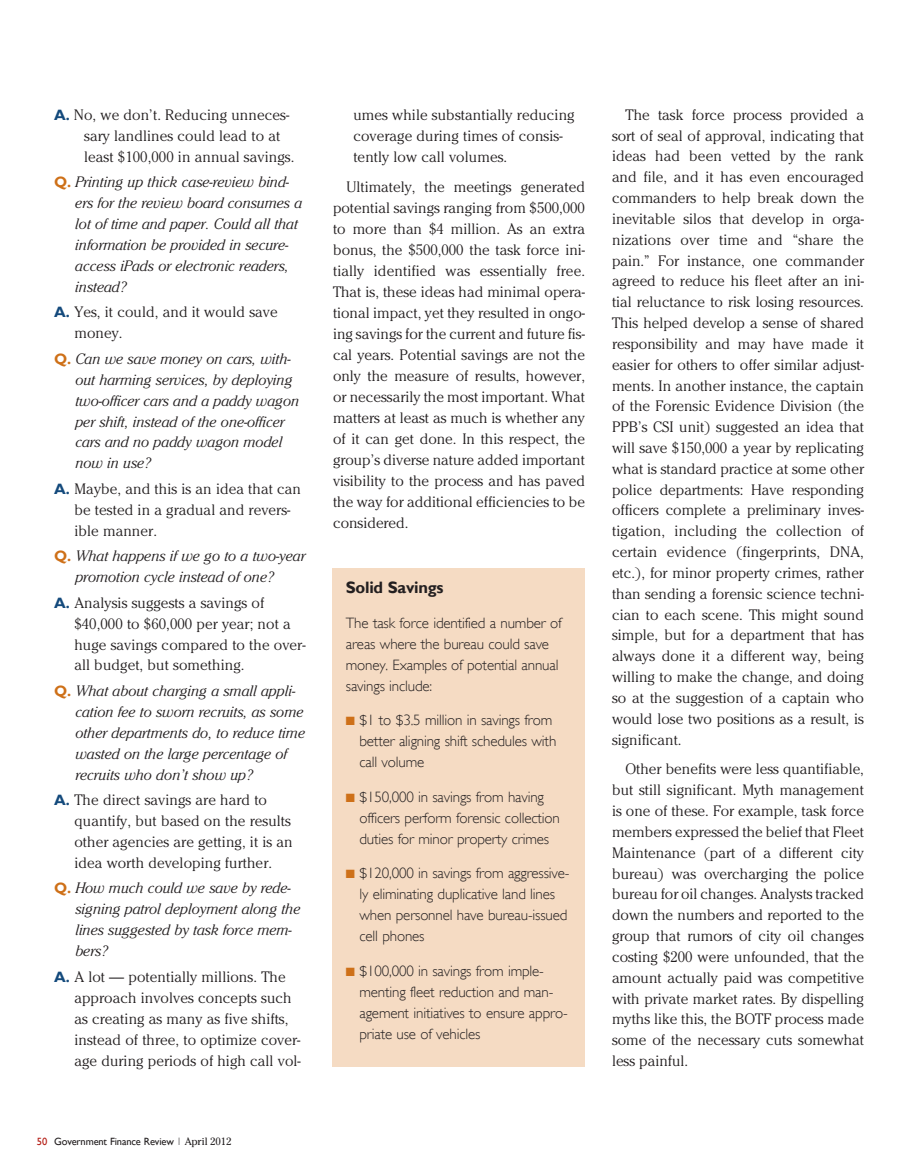
<style>
.page{position:relative;width:918px;height:1175px;background:#fff}
.page>*{position:absolute;margin:0;border:0;box-sizing:border-box;transform-origin:0 0}
.t1{font:700 16.5px "Gill Sans";letter-spacing:-.015em;color:#231f20}
.t2{font:300 15px/20.9px "Cheltenham";letter-spacing:.005em;color:#231f20}
.t3{font:italic 300 15px/21px "Cheltenham";letter-spacing:-.005em;color:#231f20}
.t4{font:300 15px/21px "Gill Sans";letter-spacing:-.01em;color:#231f20}
.t5{font:10.5px "Gill Sans";letter-spacing:-.015em;color:#231f20}
.s1{font-family:"Gill Sans";font-weight:700;color:#144a7c}
.s2{font-family:"Gill Sans";font-weight:700;font-style:normal;color:#ce7018}
.s3{color:#ce7018}
.s4{color:#b41d15}
.s5{font-family:"Cheltenham"}
</style>
<div class="page">
<div style="left:332px;top:569px;width:253px;height:497px;background:#f5dbc3"></div>
<p class="t2" style="left:84px;top:104px;width:212px;text-indent:-30px"><span class="s1">A.</span> No, we don’t. Reducing unneces&shy;sary landlines could lead to at least $100,000 in annual savings.</p>
<p class="t3" style="left:75px;top:171px;width:229px;text-indent:-21px"><span class="s2">Q.</span> Printing up thick case-review bind&shy;ers for the review board consumes a lot of time and paper. Could all that information be provided in secure&shy;access iPads or electronic readers, instead?</p>
<p class="t2" style="left:74px;top:301px;width:205px;text-indent:-20px"><span class="s1">A.</span> Yes, it could, and it would save money.</p>
<p class="t3" style="left:75px;top:348px;width:225px;text-indent:-21px"><span class="s2">Q.</span> Can we save money on cars, with&shy;out harming services, by deploying two-officer cars and a paddy wagon per shift, instead of the one-officer cars and no paddy wagon model now in use?</p>
<p class="t2" style="left:74px;top:478px;width:228px;text-indent:-20px"><span class="s1">A.</span> Maybe, and this is an idea that can be tested in a gradual and revers&shy;ible manner.</p>
<p class="t3" style="left:75px;top:545px;width:232px;text-indent:-21px"><span class="s2">Q.</span> What happens if we go to a two-year promotion cycle instead of one?</p>
<p class="t2" style="left:74px;top:592px;width:233px;text-indent:-20px"><span class="s1">A.</span> Analysis suggests a savings of $40,000 to $60,000 per year; not a huge savings compared to the over&shy;all budget, but something.</p>
<p class="t3" style="left:75px;top:680px;width:231px;text-indent:-21px"><span class="s2">Q.</span> What about charging a small appli&shy;cation fee to sworn recruits, as some other departments do, to reduce time wasted on the large percentage of recruits who don’t show up?</p>
<p class="t2" style="left:74px;top:789px;width:220px;text-indent:-20px"><span class="s1">A.</span> The direct savings are hard to quantify, but based on the results other agencies are getting, it is an idea worth developing further.</p>
<p class="t3" style="left:75px;top:877px;width:227px;text-indent:-21px"><span class="s2">Q.</span> How much could we save by rede&shy;signing patrol deployment along the lines suggested by task force mem&shy;bers?</p>
<p class="t2" style="left:74px;top:966px;width:228px;text-indent:-20px"><span class="s1">A.</span> A lot — potentially millions. The approach involves concepts such as creating as many as five shifts, instead of three, to optimize cover&shy;age during periods of high call vol-</p>
<p class="t2" style="left:353px;top:104px;width:223px">umes while substantially reducing coverage during times of consis&shy;tently low call volumes.</p>
<p class="t2" style="left:333px;top:176px;width:254px;text-align:justify;text-indent:14px">Ultimately, the meetings generated potential savings ranging from $500,000 to more than $4 million. As an extra bonus, the $500,000 the task force ini&shy;tially identified was essentially free.<br>That is, these ideas had minimal opera&shy;tional impact, yet they resulted in ongo&shy;ing savings for the current and future fis&shy;cal years. Potential savings are not the only the measure of results, however, or necessarily the most important. What matters at least as much is whether any of it can get done. In this respect, the group’s diverse nature added important visibility to the process and has paved the way for additional efficiencies to be considered.</p>
<p class="t1" style="left:346px;top:577px;width:99px">Solid Savings</p>
<p class="t4" style="left:346px;top:612px;width:217px">The task force identified a number of areas where the bureau could save money. Examples of potential annual savings include:</p>
<p class="t4" style="left:359px;top:709px;width:198px;text-indent:-14px"><span class="s3">■</span> $1 to $3.5 million in savings from better aligning shift schedules with call volume</p>
<p class="t4" style="left:359px;top:786px;width:202px;text-indent:-14px"><span class="s3">■</span> $150,000 in savings from having officers perform forensic collection duties for minor property crimes</p>
<p class="t4" style="left:359px;top:862px;width:212px;text-indent:-14px"><span class="s3">■</span> $120,000 in savings from aggressive&shy;ly eliminating duplicative land lines when personnel have bureau-issued cell phones</p>
<p class="t4" style="left:359px;top:960px;width:210px;text-indent:-14px"><span class="s3">■</span> $100,000 in savings from imple&shy;menting fleet reduction and man&shy;agement initiatives to ensure appro&shy;priate use of vehicles</p>
<p class="t2" style="left:612px;top:104px;width:254px;text-align:justify;text-indent:14px">The task force process provided a sort of seal of approval, indicating that ideas had been vetted by the rank and file, and it has even encouraged commanders to help break down the inevitable silos that develop in orga&shy;nizations over time and “share the pain.” For instance, one commander agreed to reduce his fleet after an ini&shy;tial reluctance to risk losing resources.<br>This helped develop a sense of shared responsibility and may have made it easier for others to offer similar adjust&shy;ments. In another instance, the captain of the Forensic Evidence Division (the PPB’s CSI unit) suggested an idea that will save $150,000 a year by replicating what is standard practice at some other police departments: Have responding officers complete a preliminary inves&shy;tigation, including the collection of certain evidence (fingerprints, DNA, etc.), for minor property crimes, rather than sending a forensic science techni&shy;cian to each scene. This might sound simple, but for a department that has always done it a different way, being willing to make the change, and doing so at the suggestion of a captain who would lose two positions as a result, is significant.</p>
<p class="t2" style="left:612px;top:758px;width:254px;text-align:justify;text-indent:14px">Other benefits were less quantifiable, but still significant. Myth management is one of these. For example, task force members expressed the belief that Fleet Maintenance (part of a different city bureau) was overcharging the police bureau for oil changes. Analysts tracked down the numbers and reported to the group that rumors of city oil changes costing $200 were unfounded, that the amount actually paid was competitive with private market rates. By dispelling myths like this, the BOTF process made some of the necessary cuts somewhat less painful.</p>
<p class="t5" style="left:37px;top:1135px;width:196px"><span class="s4">50</span> Government Finance Review <span class="s5">| April 2012</span></p>
</div>
